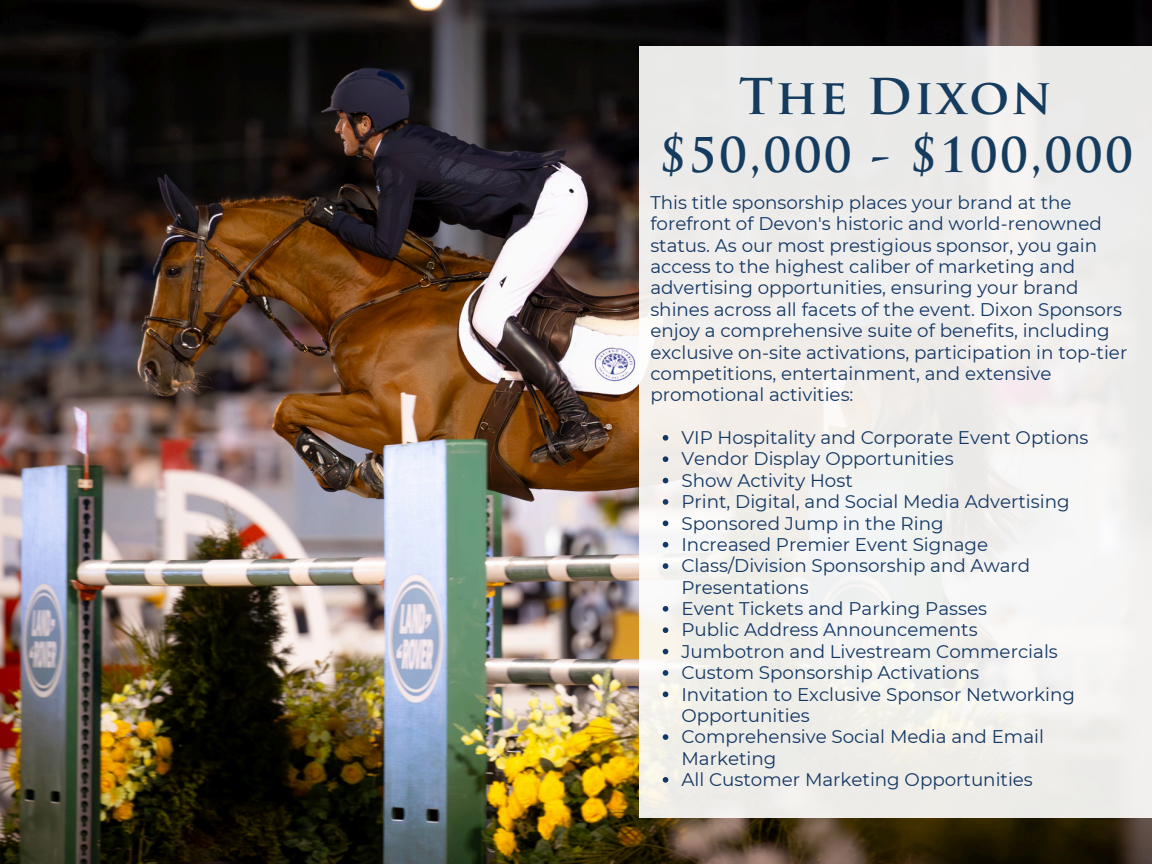
<style>
.page{position:relative;width:1152px;height:864px;background:#fff}
.page>*{position:absolute;margin:0;border:0;box-sizing:border-box;transform-origin:0 0}
.t1{font:700 48.15px "Trajan Pro";letter-spacing:.05em;color:#153c5f}
.t2{font:700 46.65px "Trajan Pro";letter-spacing:.05em;color:#153c5f}
.t3{font:18.3px/21.3px "Montserrat";color:#133764}
</style>
<div class="page">
<img style="left:0;top:0;width:1152px;height:864px">
<div style="left:639px;top:46px;width:513px;height:772px;background:#efeeeb"></div>
<svg style="left:663px;top:435px;width:5px;height:6px"></svg>
<svg style="left:663px;top:456px;width:5px;height:6px"></svg>
<svg style="left:663px;top:478px;width:5px;height:5px"></svg>
<svg style="left:663px;top:499px;width:5px;height:6px"></svg>
<svg style="left:663px;top:521px;width:5px;height:5px"></svg>
<svg style="left:663px;top:542px;width:5px;height:6px"></svg>
<svg style="left:663px;top:563px;width:5px;height:6px"></svg>
<svg style="left:663px;top:606px;width:5px;height:6px"></svg>
<svg style="left:663px;top:627px;width:5px;height:6px"></svg>
<svg style="left:663px;top:649px;width:5px;height:5px"></svg>
<svg style="left:663px;top:670px;width:5px;height:6px"></svg>
<svg style="left:663px;top:692px;width:5px;height:5px"></svg>
<svg style="left:663px;top:734px;width:5px;height:6px"></svg>
<svg style="left:663px;top:777px;width:5px;height:6px"></svg>
<h1 class="t1" style="left:739px;top:78px;width:314px">The Dixon</h1>
<h1 class="t2" style="left:658px;top:137px;width:476px">$50,000 - $100,000</h1>
<p class="t3" style="left:650px;top:192px;width:479px">This title sponsorship places your brand at the forefront of Devon's historic and world-renowned status. As our most prestigious sponsor, you gain access to the highest caliber of marketing and advertising opportunities, ensuring your brand shines across all facets of the event. Dixon Sponsors enjoy a comprehensive suite of benefits, including exclusive on-site activations, participation in top-tier competitions, entertainment, and extensive promotional activities:</p>
<p class="t3" style="left:681px;top:427px;width:409px">VIP Hospitality and Corporate Event Options</p>
<p class="t3" style="left:681px;top:448px;width:274px">Vendor Display Opportunities</p>
<p class="t3" style="left:681px;top:470px;width:173px">Show Activity Host</p>
<p class="t3" style="left:681px;top:491px;width:390px">Print, Digital, and Social Media Advertising</p>
<p class="t3" style="left:681px;top:512px;width:264px">Sponsored Jump in the Ring</p>
<p class="t3" style="left:681px;top:534px;width:308px">Increased Premier Event Signage</p>
<p class="t3" style="left:681px;top:555px;width:350px">Class/Division Sponsorship and Award<br>Presentations</p>
<p class="t3" style="left:681px;top:598px;width:307px">Event Tickets and Parking Passes</p>
<p class="t3" style="left:681px;top:619px;width:298px">Public Address Announcements</p>
<p class="t3" style="left:681px;top:641px;width:378px">Jumbotron and Livestream Commercials</p>
<p class="t3" style="left:681px;top:662px;width:299px">Custom Sponsorship Activations</p>
<p class="t3" style="left:681px;top:683px;width:395px">Invitation to Exclusive Sponsor Networking<br>Opportunities</p>
<p class="t3" style="left:681px;top:726px;width:364px">Comprehensive Social Media and Email<br>Marketing</p>
<p class="t3" style="left:681px;top:769px;width:353px">All Customer Marketing Opportunities</p>
</div>
